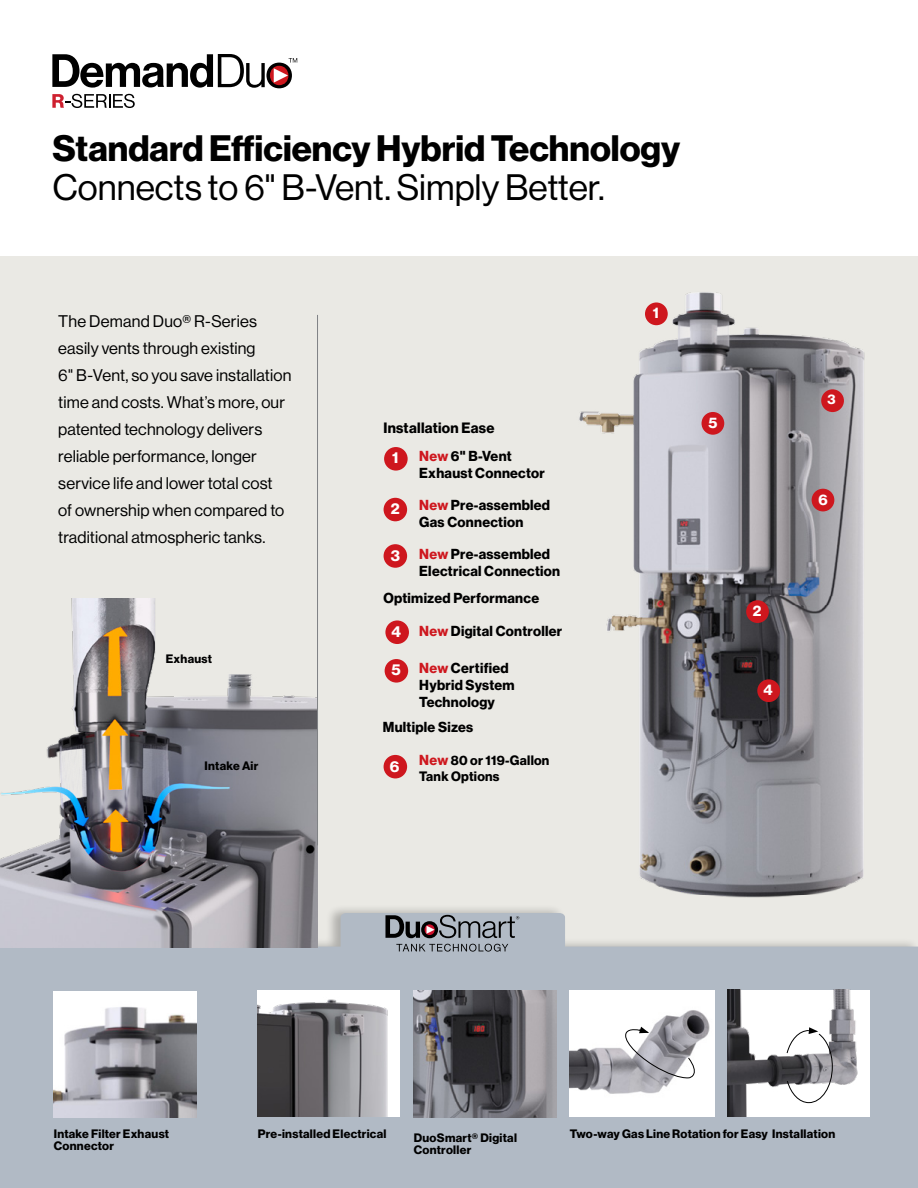
<style>
.page{position:relative;width:918px;height:1188px;background:#fff}
.page>*{position:absolute;margin:0;border:0;box-sizing:border-box;transform-origin:0 0}
.t1{font:36px "N Haas Grotesk DS Std 75 Bd";color:#000}
.t2{font:36px "N Haas Grotesk DS Std 55 Rg";color:#000}
.t3{font:16.5px/27px "N Haas Grotesk DS Std 55 Rg";letter-spacing:.01em;color:#000}
.t4{font:14.85px "N Haas Grotesk DS Std 75 Bd";color:#fff}
.t5{font:14.7px "N Haas Grotesk DS Std 75 Bd";letter-spacing:.02em;color:#000}
.t6{font:14.4px "N Haas Grotesk DS Std 75 Bd";color:#fff}
.t7{font:14.25px/17.1px "N Haas Grotesk DS Std 75 Bd";letter-spacing:.02em;color:#000}
.t8{font:13.35px/16px "N Haas Grotesk DS Std 75 Bd";letter-spacing:.02em;color:#000}
.t9{font:13.05px "N Haas Grotesk DS Std 75 Bd";color:#fff}
.t10{font:12px/12px "N Haas Grotesk DS Std 75 Bd";letter-spacing:.025em;color:#000}
.s1{color:#ce171e}
.s2{font-size:14.25px;color:#ce171e}
</style>
<div class="page">
<div style="left:0;top:256px;width:918px;height:932px;background:#eae9e4"></div>
<div style="left:0;top:904px;width:918px;height:284px;background:#000;opacity:.25"></div>
<svg style="left:0;top:913px;width:918px;height:275px;fill:#b1bac5"></svg>
<img style="left:0;top:598px;width:317px;height:349px">
<img style="left:579px;top:292px;width:286px;height:606px">
<img style="left:727px;top:990px;width:143px;height:127px">
<svg style="left:786px;top:1027px;width:47px;height:76px"></svg>
<img style="left:570px;top:991px;width:145px;height:126px">
<svg style="left:621px;top:1027px;width:79px;height:51px"></svg>
<img style="left:414px;top:991px;width:142px;height:126px">
<img style="left:258px;top:991px;width:142px;height:126px">
<img style="left:54px;top:991px;width:142px;height:126px">
<svg style="left:52px;top:94px;width:83px;height:14px"></svg>
<svg style="left:52px;top:54px;width:245px;height:34px"></svg>
<div style="left:757px;top:679px;width:23px;height:23px;background:#ce171e;border-radius:50%"></div>
<div style="left:702px;top:412px;width:22px;height:23px;background:#ce171e;border-radius:50%"></div>
<div style="left:812px;top:489px;width:22px;height:22px;background:#ce171e;border-radius:50%"></div>
<div style="left:645px;top:302px;width:23px;height:23px;background:#ce171e;border-radius:50%"></div>
<div style="left:746px;top:600px;width:23px;height:23px;background:#ce171e;border-radius:50%"></div>
<div style="left:821px;top:389px;width:23px;height:23px;background:#ce171e;border-radius:50%"></div>
<div style="left:384px;top:755px;width:23px;height:23px;background:#ce171e;border-radius:50%"></div>
<div style="left:384px;top:447px;width:24px;height:24px;background:#ce171e;border-radius:50%"></div>
<div style="left:384px;top:498px;width:23px;height:23px;background:#ce171e;border-radius:50%"></div>
<div style="left:384px;top:544px;width:23px;height:24px;background:#ce171e;border-radius:50%"></div>
<div style="left:385px;top:620px;width:24px;height:24px;background:#ce171e;border-radius:50%"></div>
<div style="left:385px;top:659px;width:23px;height:24px;background:#ce171e;border-radius:50%"></div>
<hr style="left:317px;top:315px;width:1px;height:530px;background:#808285">
<svg style="left:421px;top:921px;width:17px;height:17px"></svg>
<svg style="left:385px;top:915px;width:35px;height:23px"></svg>
<svg style="left:425px;top:924px;width:10px;height:11px"></svg>
<svg style="left:396px;top:944px;width:112px;height:8px"></svg>
<svg style="left:427px;top:915px;width:92px;height:23px"></svg>
<h1 class="t1" style="left:52px;top:127px;width:629px">Standard Efficiency Hybrid Technology</h1>
<h1 class="t2" style="left:52px;top:167px;width:554px">Connects to 6" B-Vent. Simply Better.</h1>
<p class="t3" style="left:58px;top:307px;width:235px">The Demand Duo® R-Series easily vents through existing<br>6" B-Vent, so you save installation time and costs. What’s more, our patented technology delivers reliable performance, longer service life and lower total cost<br>of ownership when compared to traditional atmospheric tanks.</p>
<p class="t10" style="left:166px;top:653px;width:48px">Exhaust</p>
<p class="t10" style="left:205px;top:760px;width:55px">Intake Air</p>
<p class="t5" style="left:384px;top:419px;width:113px">Installation Ease</p>
<p class="t4" style="left:392px;top:450px;width:8px">1</p>
<p class="t4" style="left:391px;top:500px;width:10px">2</p>
<p class="t4" style="left:391px;top:547px;width:11px">3</p>
<p class="t7" style="left:419px;top:447px;width:127px"><span class="s1">New</span> 6" B-Vent<br>Exhaust Connector</p>
<p class="t7" style="left:419px;top:496px;width:132px"><span class="s1">New</span> Pre-assembled<br>Gas Connection</p>
<p class="t7" style="left:419px;top:546px;width:142px"><span class="s1">New</span> Pre-assembled<br>Electrical Connection</p>
<p class="t7" style="left:384px;top:590px;width:157px">Optimized Performance</p>
<p class="t4" style="left:392px;top:623px;width:11px">4</p>
<p class="t4" style="left:392px;top:662px;width:11px">5</p>
<p class="t7" style="left:419px;top:623px;width:144px"><span class="s1">New</span> Digital Controller</p>
<p class="t7" style="left:419px;top:660px;width:97px"><span class="s1">New</span> Certified<br>Hybrid System<br>Technology</p>
<p class="t7" style="left:383px;top:719px;width:92px">Multiple Sizes</p>
<p class="t4" style="left:390px;top:758px;width:11px">6</p>
<p class="t8" style="left:419px;top:752px;width:132px"><span class="s2">New</span> 80 or 119-Gallon<br>Tank Options</p>
<p class="t6" style="left:653px;top:305px;width:8px">1</p>
<p class="t6" style="left:708px;top:414px;width:10px">5</p>
<p class="t6" style="left:753px;top:603px;width:10px">2</p>
<p class="t6" style="left:764px;top:682px;width:11px">4</p>
<p class="t9" style="left:827px;top:392px;width:10px">3</p>
<p class="t6" style="left:818px;top:491px;width:11px">6</p>
<p class="t10" style="left:54px;top:1128px;width:117px">Intake Filter Exhaust</p>
<p class="t10" style="left:258px;top:1128px;width:130px">Pre-installed Electrical</p>
<p class="t10" style="left:54px;top:1140px;width:62px">Connector</p>
<p class="t10" style="left:414px;top:1132px;width:105px">DuoSmart® Digital<br>Controller</p>
<p class="t10" style="left:570px;top:1128px;width:267px">Two-way Gas Line Rotation for Easy Installation</p>
</div>
